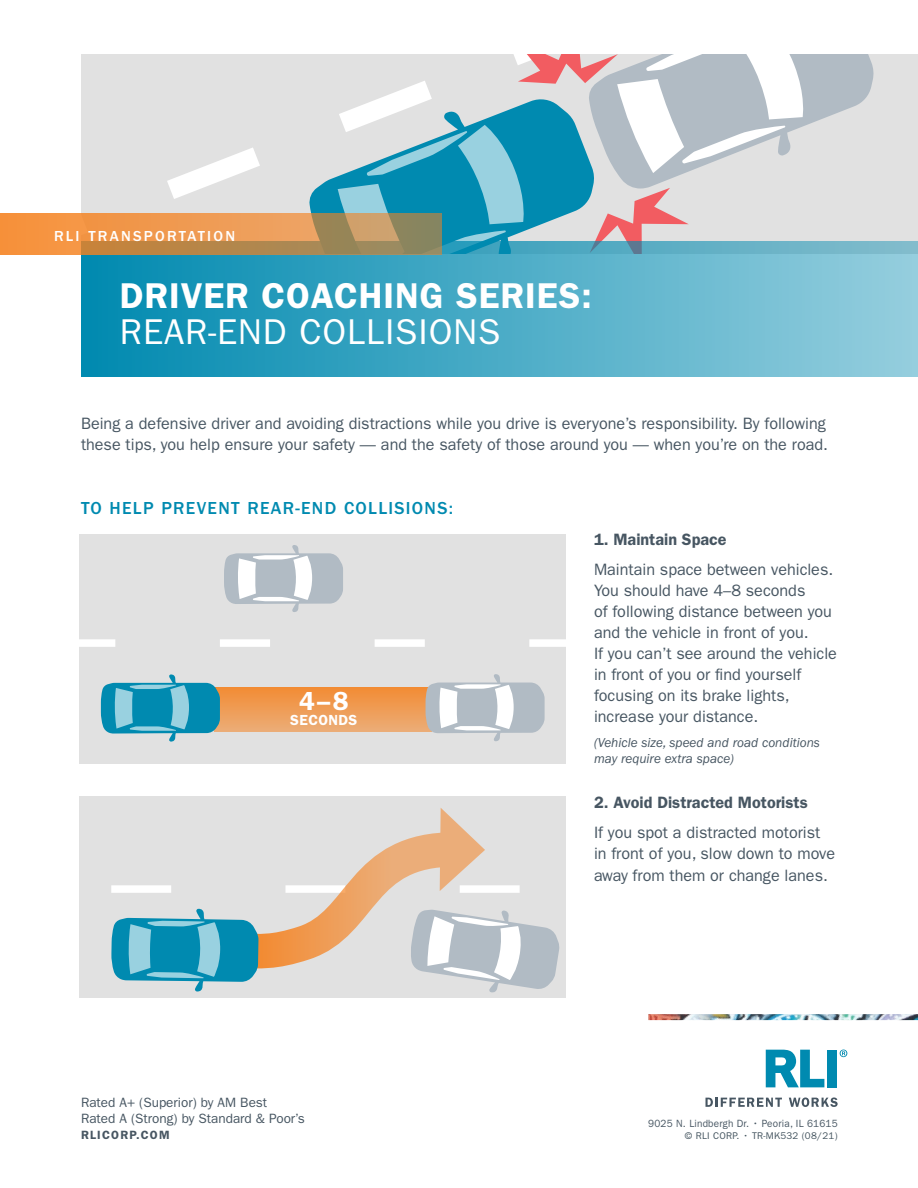
<style>
.page{position:relative;width:918px;height:1188px;background:#fff}
.page>*{position:absolute;margin:0;border:0;box-sizing:border-box;transform-origin:0 0}
.t1{font:600 36px "ITC Franklin Gothic Std";letter-spacing:.025em;color:#fff}
.t2{font:36px "ITC Franklin Gothic Std";letter-spacing:.025em;color:#fff}
.t3{font:600 26.25px "ITC Franklin Gothic Std";color:#fff}
.t4{font:500 18px "ITC Franklin Gothic Std";letter-spacing:.075em;color:#008ab0}
.t5{font:16.5px/21px "ITC Franklin Gothic Std";color:#475662}
.t6{font:600 16.5px "ITC Franklin Gothic Std";color:#475662}
.t7{font:500 15px "ITC Franklin Gothic Std";letter-spacing:.15em;color:#fff}
.t8{font:600 14.7px "ITC Franklin Gothic Std";letter-spacing:.025em;color:#fff}
.t9{font:13.5px/16.2px "ITC Franklin Gothic Std";color:#475662}
.t10{font:italic 13.5px/16.5px "ITC Franklin Gothic Std";color:#475662}
.t11{font:600 12px "ITC Franklin Gothic Std";letter-spacing:.1em;color:#475662}
.t12{font:10.5px "ITC Franklin Gothic Std";letter-spacing:.02em;color:#475662;scale:.95 1}
.t13{font:9.75px "ITC Franklin Gothic Std";letter-spacing:.025em;color:#455560}
</style>
<div class="page">
<div style="left:874px;top:54px;width:44px;height:187px;background:#e1e1e1"></div>
<div style="left:81px;top:54px;width:240px;height:159px;background:#e1e1e1"></div>
<svg style="left:321px;top:54px;width:553px;height:187px;background:#d7d3d6"></svg>
<svg style="left:309px;top:98px;width:286px;height:143px;background:#6ab5ca"></svg>
<div style="left:81px;top:241px;width:837px;height:136px;background:linear-gradient(to right,#008ab0,#94ccdc)"></div>
<svg style="left:0;top:213px;width:442px;height:42px;background:#d09151"></svg>
<img style="left:648px;top:1014px;width:270px;height:6px">
<svg style="left:706px;top:1098px;width:76px;height:9px"></svg>
<svg style="left:789px;top:1098px;width:49px;height:9px"></svg>
<svg style="left:766px;top:1050px;width:58px;height:37px"></svg>
<div style="left:827px;top:1050px;width:10px;height:37px;background:#008ab0"></div>
<svg style="left:840px;top:1050px;width:7px;height:7px"></svg>
<div style="left:79px;top:534px;width:487px;height:229px;background:#e1e1e1"></div>
<div style="left:214px;top:687px;width:218px;height:44px;background:linear-gradient(to bottom,#f28c33,#ecac75)"></div>
<svg style="left:79px;top:639px;width:487px;height:8px"></svg>
<svg style="left:101px;top:674px;width:119px;height:68px"></svg>
<svg style="left:426px;top:674px;width:119px;height:68px"></svg>
<svg style="left:224px;top:545px;width:119px;height:67px"></svg>
<div style="left:79px;top:797px;width:487px;height:201px;background:#e1e1e1"></div>
<svg style="left:111px;top:808px;width:449px;height:185px"></svg>
<p class="t7" style="left:54px;top:228px;width:183px">RLI TRANSPORTATION</p>
<h1 class="t1" style="left:120px;top:274px;width:474px">DRIVER COACHING SERIES:</h1>
<h1 class="t2" style="left:120px;top:311px;width:382px">REAR-END COLLISIONS</h1>
<p class="t5" style="left:81px;top:413px;width:749px">Being a defensive driver and avoiding distractions while you drive is everyone’s responsibility. By following these tips, you help ensure your safety — and the safety of those around you — when you’re on the road.</p>
<p class="t4" style="left:81px;top:498px;width:374px">TO HELP PREVENT REAR-END COLLISIONS:</p>
<h2 class="t3" style="left:299px;top:685px;width:51px">4–8</h2>
<p class="t8" style="left:290px;top:712px;width:69px">SECONDS</p>
<p class="t6" style="left:594px;top:530px;width:134px">1. Maintain Space</p>
<p class="t5" style="left:594px;top:559px;width:244px">Maintain space between vehicles.<br>You should have 4–8 seconds<br>of following distance between you and the vehicle in front of you.<br>If you can’t see around the vehicle in front of you or find yourself focusing on its brake lights, increase your distance.</p>
<p class="t10" style="left:594px;top:734px;width:228px">(Vehicle size, speed and road conditions may require extra space)</p>
<p class="t6" style="left:594px;top:793px;width:215px">2. Avoid Distracted Motorists</p>
<p class="t5" style="left:594px;top:822px;width:243px">If you spot a distracted motorist in front of you, slow down to move</p>
<p class="t5" style="left:594px;top:865px;width:235px">away from them or change lanes.</p>
<p class="t9" style="left:81px;top:1095px;width:225px">Rated A+ (Superior) by AM Best<br>Rated A (Strong) by Standard &amp; Poor’s</p>
<p class="t12" style="left:648px;top:1118px;width:201px">9025 N. Lindbergh Dr. • Peoria, IL 61615</p>
<p class="t11" style="left:81px;top:1128px;width:90px">RLICORP.COM</p>
<p class="t13" style="left:685px;top:1130px;width:154px">© RLI CORP. • TR-MK532 (08/21)</p>
</div>
